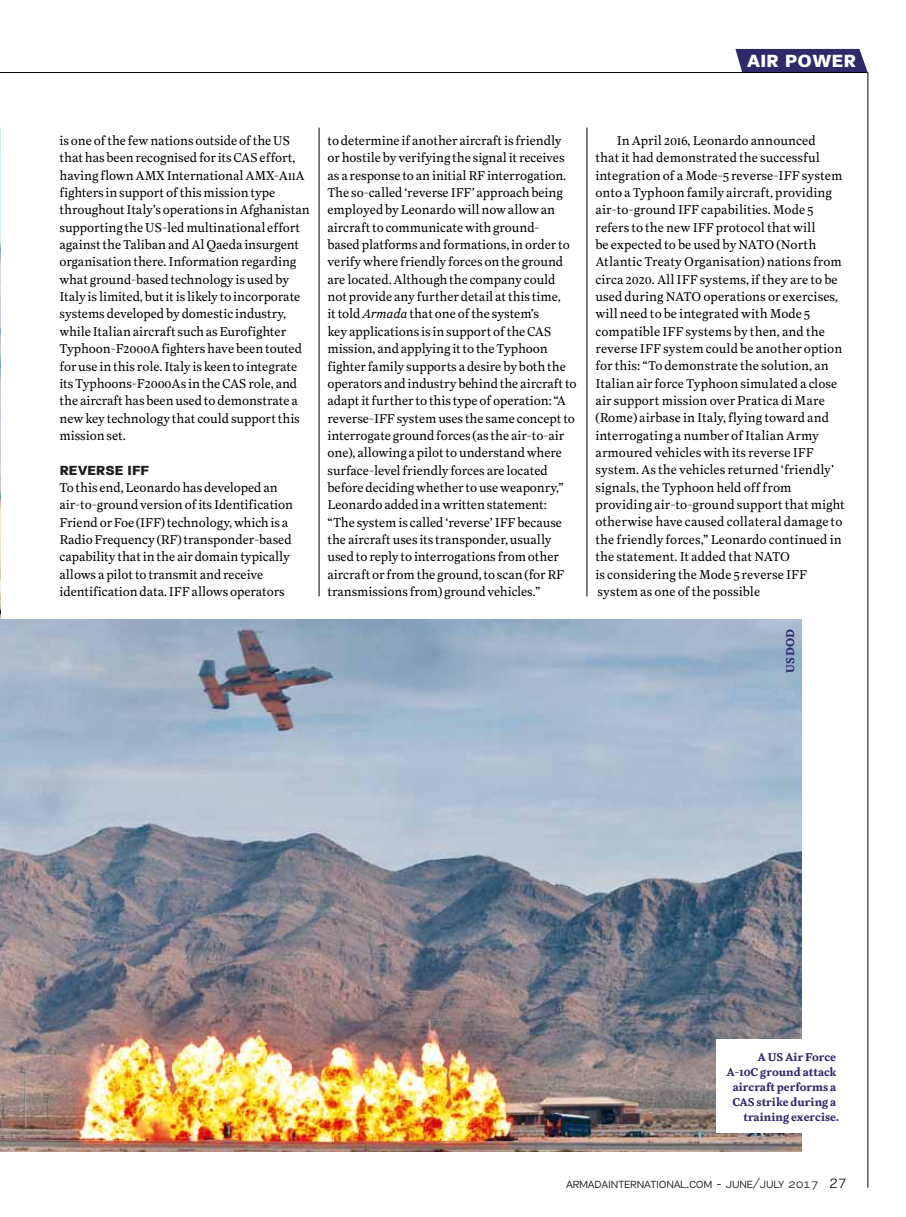
<style>
.page{position:relative;width:906px;height:1217px;background:#fff}
.page>*{position:absolute;margin:0;border:0;box-sizing:border-box;transform-origin:0 0}
.t1{font:900 18px "PF Encore Sans Pro";letter-spacing:.02em;color:#fff}
.t2{font:300 14.25px "PF Encore Sans Pro";letter-spacing:-.02em;color:#1d1d1b}
.t3{font:13.5px/17.4px "Superior Text";letter-spacing:-.01em;color:#000}
.t4{font:900 13.5px "PF Encore Sans Pro";color:#1d1d1b}
.t5{font:700 12px/15px "Superior Text";color:#2f296a;text-align:right}
.s1{font-style:italic}
.s2{font-size:13.5px}
.s3{font-size:14.4px;color:#000}
</style>
<div class="page">
<div style="left:735px;top:49px;width:132px;height:23px;background:#2f296a"></div>
<hr style="left:867px;top:72px;width:1px;height:1115px;background:#000">
<hr style="left:0;top:72px;width:867px;height:1px;background:#000">
<img style="left:0;top:128px;width:1px;height:491px">
<img style="left:0;top:619px;width:801px;height:532px">
<hr style="left:319px;top:128px;width:1px;height:468px;background:#000">
<hr style="left:586px;top:128px;width:1px;height:468px;background:#000">
<div style="left:716px;top:1039px;width:130px;height:93px;background:#fff"></div>
<h1 class="t1" style="left:747px;top:49px;width:111px">AIR POWER</h1>
<p class="t3" style="left:60px;top:132px;width:252px">is one of the few nations outside of the US that has been recognised for its CAS effort, having flown AMX International AMX-A11A fighters in support of this mission type throughout Italy’s operations in Afghanistan supporting the US-led multinational effort against the Taliban and Al Qaeda insurgent organisation there. Information regarding what ground-based technology is used by Italy is limited, but it is likely to incorporate systems developed by domestic industry, while Italian aircraft such as Eurofighter Typhoon-F2000A fighters have been touted for use in this role. Italy is keen to integrate its Typhoons-F2000As in the CAS role, and the aircraft has been used to demonstrate a new key technology that could support this mission set.</p>
<p class="t4" style="left:60px;top:461px;width:91px">REVERSE IFF</p>
<p class="t3" style="left:60px;top:479px;width:235px">To this end, Leonardo has developed an air-to-ground version of its Identification Friend or Foe (IFF) technology, which is a Radio Frequency (RF) transponder-based capability that in the air domain typically allows a pilot to transmit and receive identification data. IFF allows operators</p>
<p class="t3" style="left:327px;top:132px;width:251px">to determine if another aircraft is friendly or hostile by verifying the signal it receives as a response to an initial RF interrogation.<br>The so-called ‘reverse IFF’ approach being employed by Leonardo will now allow an aircraft to communicate with ground-<br>based platforms and formations, in order to verify where friendly forces on the ground are located. Although the company could not provide any further detail at this time,<br>it told <span class="s1">Armada</span> that one of the system’s<br>key applications is in support of the CAS mission, and applying it to the Typhoon fighter family supports a desire by both the operators and industry behind the aircraft to adapt it further to this type of operation: “A reverse-IFF system uses the same concept to interrogate ground forces (as the air-to-air one), allowing a pilot to understand where surface-level friendly forces are located before deciding whether to use weaponry,” Leonardo added in a written statement: “The system is called ‘reverse’ IFF because the aircraft uses its transponder, usually used to reply to interrogations from other aircraft or from the ground, to scan (for RF transmissions from) ground vehicles.”</p>
<p class="t3" style="left:595px;top:132px;width:251px;text-indent:21px">In April 2016, Leonardo announced<br>that it had demonstrated the successful integration of a Mode-5 reverse-IFF system onto a Typhoon family aircraft, providing air-to-ground IFF capabilities. Mode 5 refers to the new IFF protocol that will<br>be expected to be used by NATO (North Atlantic Treaty Organisation) nations from circa 2020. All IFF systems, if they are to be used during NATO operations or exercises, will need to be integrated with Mode 5 compatible IFF systems by then, and the reverse IFF system could be another option for this: “To demonstrate the solution, an Italian air force Typhoon simulated a close air support mission over Pratica di Mare (Rome) airbase in Italy, flying toward and interrogating a number of Italian Army armoured vehicles with its reverse IFF system. As the vehicles returned ‘friendly’ signals, the Typhoon held off from providing air-to-ground support that might otherwise have caused collateral damage to the friendly forces,” Leonardo continued in the statement. It added that NATO<br>is considering the Mode 5 reverse IFF system as one of the possible</p>
<p class="t5" style="left:783px;top:673px;width:46px;rotate:-90deg">US DOD</p>
<p class="t5" style="left:726px;top:1049px;width:114px">A US Air Force<br>A-10C ground attack aircraft performs a<br>CAS strike during a training exercise.</p>
<p class="t2" style="left:566px;top:1174px;width:282px">armadainternational.com - june/july <span class="s2">2017</span> <span class="s3">27</span></p>
</div>
